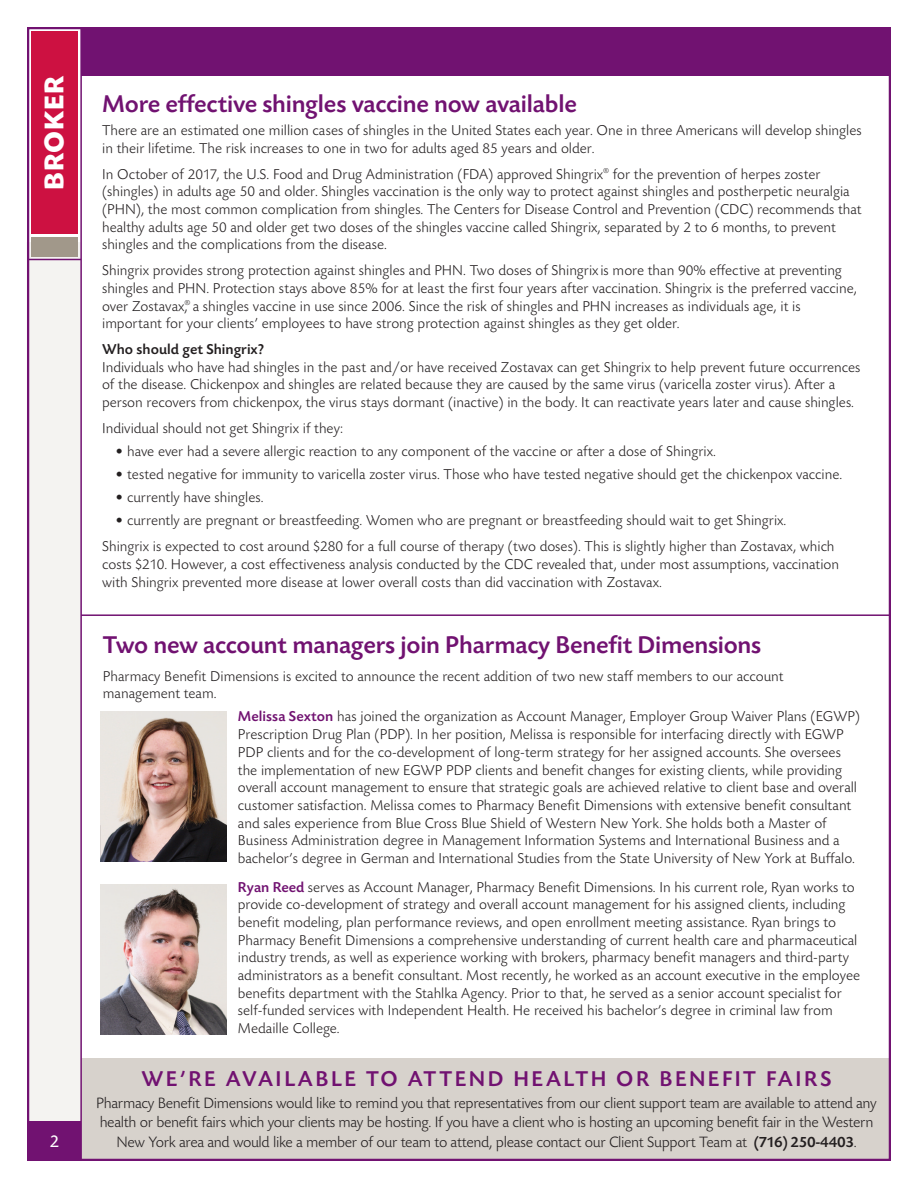
<style>
.page{position:relative;width:918px;height:1188px;background:#fff}
.page>*{position:absolute;margin:0;border:0;box-sizing:border-box;transform-origin:0 0}
.t1{font:700 28.5px "Today BEF";letter-spacing:.03em;color:#fff}
.t2{font:500 25.5px "Today BEF";letter-spacing:-.01em;color:#711271}
.t3{font:500 22.5px "Today BEF";letter-spacing:.11em;color:#711271}
.t4{font:18px "Today BEF";color:#fff}
.t5{font:300 15.75px/19.2px "Today BEF";letter-spacing:-.02em;color:#231f20}
.t6{font:300 15px/17.7px "Today BEF";color:#231f20}
.t7{font:500 15px "Today BEF";color:#231f20}
.s1{font-weight:500;color:#711271}
.s2{font-weight:500}
</style>
<div class="page">
<div style="left:81px;top:1058px;width:810px;height:101px;background:#d7d2cc"></div>
<div style="left:82px;top:28px;width:809px;height:48px;background:#711271"></div>
<div style="left:30px;top:242px;width:50px;height:879px;background:#f4f3f1"></div>
<hr style="left:80px;top:29px;width:2px;height:1132px;background:#711271">
<div style="left:32px;top:237px;width:46px;height:19px;background:#a1988a"></div>
<hr style="left:27px;top:259px;width:54px;height:1px;background:#711271">
<div style="left:27px;top:1121px;width:54px;height:39px;background:#711271"></div>
<hr style="left:81px;top:614px;width:810px;height:2px;background:#711271">
<img style="left:101px;top:712px;width:125px;height:150px">
<img style="left:101px;top:884px;width:125px;height:150px">
<div style="left:32px;top:32px;width:46px;height:202px;background:#cd1141"></div>
<h1 class="t1" style="left:44px;top:190px;width:116px;rotate:-90deg">BROKER</h1>
<h2 class="t2" style="left:102px;top:95px;width:476px">More effective shingles vaccine now available</h2>
<p class="t6" style="left:102px;top:123px;width:761px">There are an estimated one million cases of shingles in the United States each year. One in three Americans will develop shingles in their lifetime. The risk increases to one in two for adults aged 85 years and older.</p>
<p class="t6" style="left:102px;top:166px;width:761px">In October of 2017, the U.S. Food and Drug Administration (FDA) approved Shingrix<sup>®</sup> for the prevention of herpes zoster (shingles) in adults age 50 and older. Shingles vaccination is the only way to protect against shingles and postherpetic neuralgia (PHN), the most common complication from shingles. The Centers for Disease Control and Prevention (CDC) recommends that healthy adults age 50 and older get two doses of the shingles vaccine called Shingrix, separated by 2 to 6 months, to prevent shingles and the complications from the disease.</p>
<p class="t6" style="left:102px;top:263px;width:756px">Shingrix provides strong protection against shingles and PHN. Two doses of Shingrix is more than 90% effective at preventing shingles and PHN. Protection stays above 85% for at least the first four years after vaccination. Shingrix is the preferred vaccine, over Zostavax,<sup>®</sup> a shingles vaccine in use since 2006. Since the risk of shingles and PHN increases as individuals age, it is important for your clients’ employees to have strong protection against shingles as they get older.</p>
<p class="t7" style="left:102px;top:344px;width:164px">Who should get Shingrix?</p>
<p class="t6" style="left:102px;top:360px;width:760px">Individuals who have had shingles in the past and/or have received Zostavax can get Shingrix to help prevent future occurrences of the disease. Chickenpox and shingles are related because they are caused by the same virus (varicella zoster virus). After a person recovers from chickenpox, the virus stays dormant (inactive) in the body. It can reactivate years later and cause shingles.</p>
<p class="t6" style="left:102px;top:421px;width:243px">Individual should not get Shingrix if they:</p>
<p class="t6" style="left:116px;top:444px;width:602px">• have ever had a severe allergic reaction to any component of the vaccine or after a dose of Shingrix.</p>
<p class="t6" style="left:116px;top:467px;width:728px">• tested negative for immunity to varicella zoster virus. Those who have tested negative should get the chickenpox vaccine.</p>
<p class="t6" style="left:116px;top:490px;width:149px">• currently have shingles.</p>
<p class="t6" style="left:102px;top:509px;width:734px;line-height:25.8px;text-indent:13px">• currently are pregnant or breastfeeding. Women who are pregnant or breastfeeding should wait to get Shingrix.<br>Shingrix is expected to cost around $280 for a full course of therapy (two doses). This is slightly higher than Zostavax, which</p>
<p class="t6" style="left:102px;top:557px;width:738px">costs $210. However, a cost effectiveness analysis conducted by the CDC revealed that, under most assumptions, vaccination with Shingrix prevented more disease at lower overall costs than did vaccination with Zostavax.</p>
<h2 class="t2" style="left:103px;top:636px;width:660px">Two new account managers join Pharmacy Benefit Dimensions</h2>
<p class="t6" style="left:103px;top:668px;width:682px">Pharmacy Benefit Dimensions is excited to announce the recent addition of two new staff members to our account management team.</p>
<p class="t6" style="left:238px;top:709px;width:624px"><span class="s1">Melissa Sexton</span> has joined the organization as Account Manager, Employer Group Waiver Plans (EGWP)<br>Prescription Drug Plan (PDP). In her position, Melissa is responsible for interfacing directly with EGWP PDP clients and for the co-development of long-term strategy for her assigned accounts. She oversees the implementation of new EGWP PDP clients and benefit changes for existing clients, while providing overall account management to ensure that strategic goals are achieved relative to client base and overall customer satisfaction. Melissa comes to Pharmacy Benefit Dimensions with extensive benefit consultant and sales experience from Blue Cross Blue Shield of Western New York. She holds both a Master of Business Administration degree in Management Information Systems and International Business and a bachelor’s degree in German and International Studies from the State University of New York at Buffalo.</p>
<p class="t6" style="left:238px;top:879px;width:624px"><span class="s1">Ryan Reed</span> serves as Account Manager, Pharmacy Benefit Dimensions. In his current role, Ryan works to provide co-development of strategy and overall account management for his assigned clients, including benefit modeling, plan performance reviews, and open enrollment meeting assistance. Ryan brings to Pharmacy Benefit Dimensions a comprehensive understanding of current health care and pharmaceutical industry trends, as well as experience working with brokers, pharmacy benefit managers and third-party administrators as a benefit consultant. Most recently, he worked as an account executive in the employee benefits department with the Stahlka Agency. Prior to that, he served as a senior account specialist for self-funded services with Independent Health. He received his bachelor’s degree in criminal law from Medaille College.</p>
<h3 class="t3" style="left:141px;top:1071px;width:692px">WE’RE AVAILABLE TO ATTEND HEALTH OR BENEFIT FAIRS</h3>
<p class="t5" style="left:96px;top:1095px;width:782px">Pharmacy Benefit Dimensions would like to remind you that representatives from our client support team are available to attend any health or benefit fairs which your clients may be hosting. If you have a client who is hosting an upcoming benefit fair in the Western</p>
<p class="t4" style="left:50px;top:1134px;width:11px">2</p>
<p class="t5" style="left:116px;top:1133px;width:742px">New York area and would like a member of our team to attend, please contact our Client Support Team at <span class="s2">(716) 250-4403</span>.</p>
</div>
